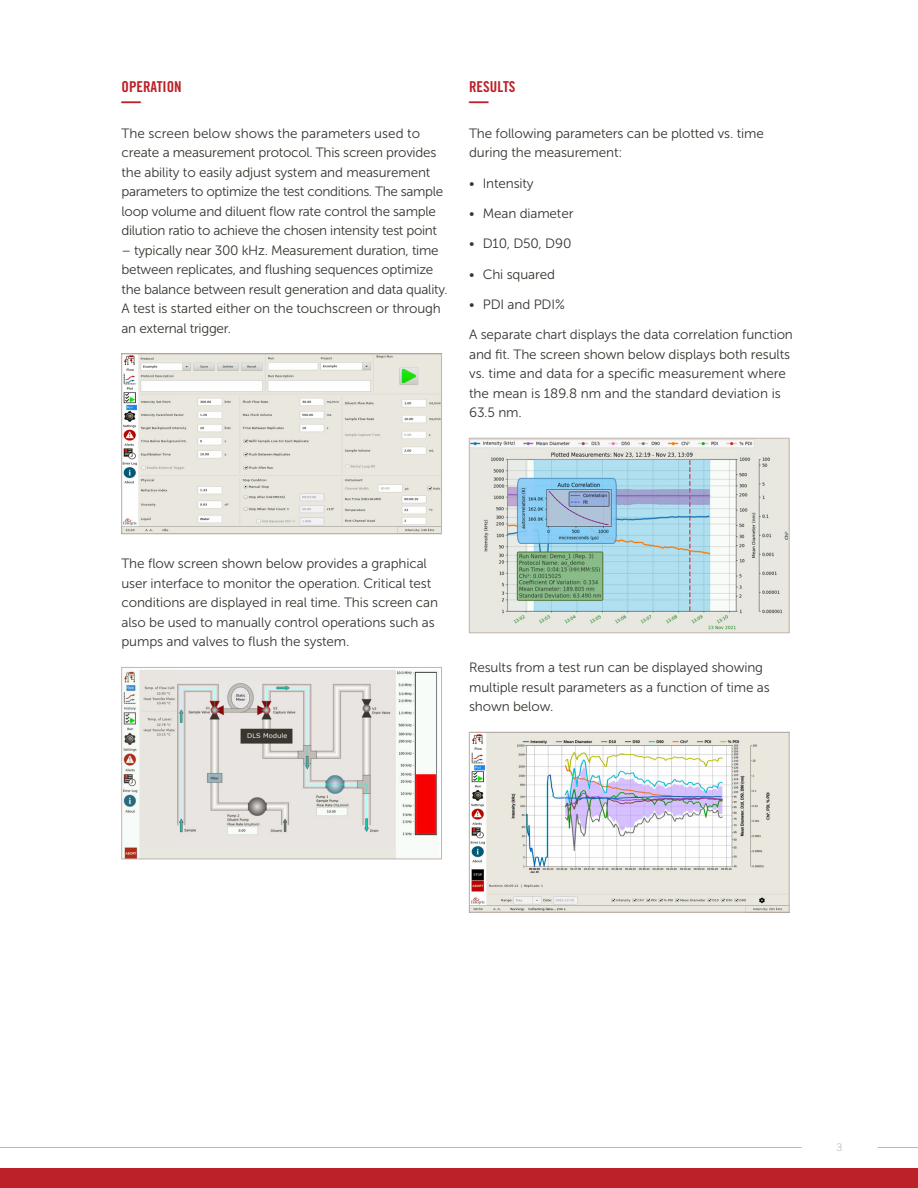
<style>
.page{position:relative;width:918px;height:1188px;background:#fff}
.page>*{position:absolute;margin:0;border:0;box-sizing:border-box;transform-origin:0 0}
.t1{font:700 expanded 20.25px "Trade Gothic LT Std";color:#bb2127;scale:.96 1}
.t2{font:15px "Trade Gothic LT Std Bd Cn 20";color:#bb2127}
.t3{font:13.5px/19.5px "Museo Sans 300";letter-spacing:-.01em;color:#38352f}
.t4{font:300 10.5px "Trade Gothic LT Std";color:#c0b5ae}
</style>
<div class="page">
<div style="left:0;top:1168px;width:918px;height:20px;background:#bb2127"></div>
<hr style="left:878px;top:1147px;width:40px;height:1px;background:#c0b5ae">
<hr style="left:0;top:1147px;width:802px;height:1px;background:#c0b5ae">
<img style="left:124px;top:356px;width:316px;height:176px">
<div style="left:122px;top:354px;width:320px;height:180px;border:1px solid #c0b5ae"></div>
<img style="left:124px;top:670px;width:315px;height:187px">
<div style="left:122px;top:667px;width:320px;height:192px;border:1px solid #c0b5ae"></div>
<img style="left:471px;top:440px;width:316px;height:191px">
<div style="left:469px;top:438px;width:320px;height:195px;border:1px solid #c0b5ae"></div>
<img style="left:471px;top:734px;width:316px;height:176px">
<div style="left:469px;top:732px;width:320px;height:180px;border:1px solid #c0b5ae"></div>
<p class="t2" style="left:122px;top:77px;width:62px">OPERATION</p>
<h1 class="t1" style="left:122px;top:88px;width:22px">—</h1>
<p class="t3" style="left:122px;top:124px;width:323px">The screen below shows the parameters used to create a measurement protocol. This screen provides the ability to easily adjust system and measurement parameters to optimize the test conditions. The sample loop volume and diluent flow rate control the sample dilution ratio to achieve the chosen intensity test point</p>
<p class="t3" style="left:122px;top:241px;width:328px">– typically near 300 kHz. Measurement duration, time between replicates, and flushing sequences optimize the balance between result generation and data quality.<br>A test is started either on the touchscreen or through an external trigger.</p>
<p class="t2" style="left:469px;top:77px;width:48px">RESULTS</p>
<h1 class="t1" style="left:469px;top:88px;width:22px">—</h1>
<p class="t3" style="left:469px;top:124px;width:296px">The following parameters can be plotted vs. time during the measurement:</p>
<p class="t3" style="left:469px;top:173px;width:66px">• Intensity</p>
<p class="t3" style="left:469px;top:204px;width:106px">• Mean diameter</p>
<p class="t3" style="left:469px;top:234px;width:104px">• D10, D50, D90</p>
<p class="t3" style="left:469px;top:264px;width:87px">• Chi squared</p>
<p class="t3" style="left:469px;top:295px;width:97px">• PDI and PDI%</p>
<p class="t3" style="left:469px;top:325px;width:325px">A separate chart displays the data correlation function and fit. The screen shown below displays both results vs. time and data for a specific measurement where the mean is 189.8 nm and the standard deviation is 63.5 nm.</p>
<p class="t3" style="left:122px;top:554px;width:318px">The flow screen shown below provides a graphical user interface to monitor the operation. Critical test conditions are displayed in real time. This screen can also be used to manually control operations such as pumps and valves to flush the system.</p>
<p class="t3" style="left:469px;top:658px;width:302px">Results from a test run can be displayed showing multiple result parameters as a function of time as shown below.</p>
<p class="t4" style="left:837px;top:1141px;width:7px">3</p>
</div>
